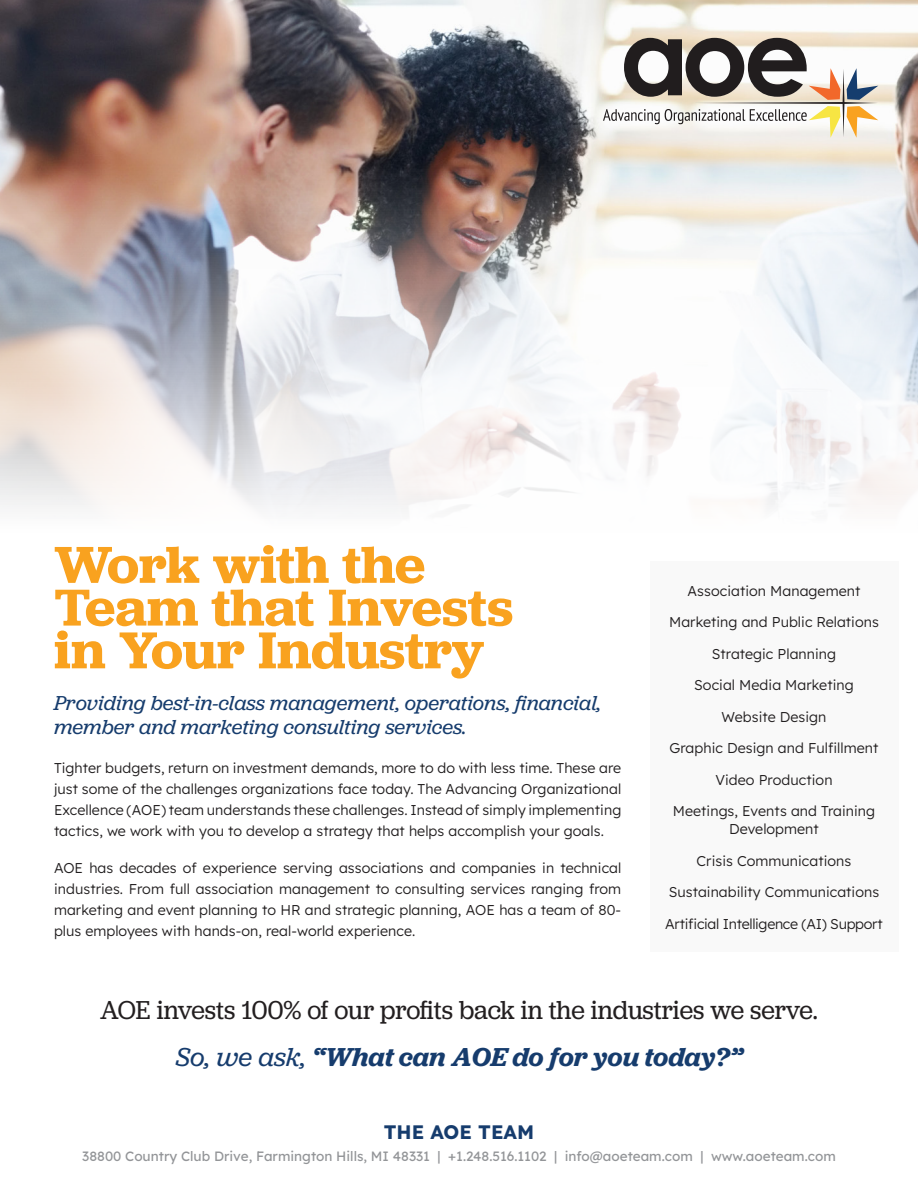
<style>
.page{position:relative;width:918px;height:1188px;background:#fff}
.page>*{position:absolute;margin:0;border:0;box-sizing:border-box;transform-origin:0 0}
.Section_Subheader_-_Semibold{font:600 54px "Jubilat";letter-spacing:-.005em;color:#f9a21f;scale:1.04 1}
.Body_Text{font:27px "Jubilat";letter-spacing:-.005em;color:#231f20;scale:.95 1}
.t1{font:italic 600 27px "Jubilat";color:#163c6d}
.Section_Sub-Sub_Header{font:italic 21px "Jubilat";color:#163c6d}
.t2{font:19.5px "Lexend";color:#163c6d}
.Body_Text-2{font:300 14.25px/21px "Lexend";letter-spacing:.005em;color:#211e1f;text-align:justify}
.Body_Text-3{font:300 14.25px "Lexend";letter-spacing:-.02em;color:#211e1f}
.t3{font:13.5px "Lexend";color:#939598}
.s1{font-weight:400}
</style>
<div class="page">
<img style="left:0;top:0;width:918px;height:509px">
<svg style="left:603px;top:38px;width:275px;height:100px"></svg>
<div style="left:650px;top:561px;width:248px;height:391px;background:#f4f3f3"></div>
<p class="Section_Subheader_-_Semibold" style="left:54px;top:530px;width:358px">Work with the</p>
<p class="Section_Subheader_-_Semibold" style="left:54px;top:573px;width:443px">Team that Invests</p>
<p class="Section_Subheader_-_Semibold" style="left:54px;top:616px;width:415px">in Your Industry</p>
<p class="Section_Sub-Sub_Header" style="left:54px;top:690px;width:549px">Providing best-in-class management, operations, financial,</p>
<p class="Section_Sub-Sub_Header" style="left:54px;top:714px;width:414px">member and marketing consulting services.</p>
<p class="Body_Text-2" style="left:54px;top:757px;width:569px">Tighter budgets, return on investment demands, more to do with less time. These are just some of the challenges organizations face today. The Advancing Organizational Excellence (AOE) team understands these challenges. Instead of simply implementing tactics, we work with you to develop a strategy that helps accomplish your goals.</p>
<p class="Body_Text-2" style="left:54px;top:857px;width:569px">AOE has decades of experience serving associations and companies in technical industries. From full association management to consulting services ranging from marketing and event planning to HR and strategic planning, AOE has a team of 80- plus employees with hands-on, real-world experience.</p>
<p class="Body_Text-2" style="left:688px;top:579px;width:174px">Association Management</p>
<p class="Body_Text-2" style="left:669px;top:611px;width:211px">Marketing and Public Relations</p>
<p class="Body_Text-2" style="left:712px;top:642px;width:126px">Strategic Planning</p>
<p class="Body_Text-2" style="left:694px;top:674px;width:161px">Social Media Marketing</p>
<p class="Body_Text-2" style="left:721px;top:705px;width:107px">Website Design</p>
<p class="Body_Text-2" style="left:670px;top:737px;width:210px">Graphic Design and Fulfillment</p>
<p class="Body_Text-2" style="left:715px;top:768px;width:119px">Video Production</p>
<p class="Body_Text-2" style="left:673px;top:801px;width:204px;line-height:18px;text-align:center">Meetings, Events and Training<br>Development</p>
<p class="Body_Text-2" style="left:697px;top:849px;width:156px">Crisis Communications</p>
<p class="Body_Text-2" style="left:669px;top:881px;width:212px">Sustainability Communications</p>
<p class="Body_Text-3" style="left:665px;top:913px;width:219px">Artificial Intelligence (AI) Support</p>
<p class="Body_Text" style="left:100px;top:993px;width:757px">AOE invests 100% of our profits back in the industries we serve.</p>
<p class="t1" style="left:175px;top:1040px;width:569px"><span class="s1">So, we ask,</span> “What can AOE do for you today?”</p>
<p class="t2" style="left:384px;top:1117px;width:152px">THE AOE TEAM</p>
<p class="t3" style="left:82px;top:1146px;width:755px">38800 Country Club Drive, Farmington Hills, MI 48331 | +1.248.516.1102 | info@aoeteam.com | www.aoeteam.com</p>
</div>
